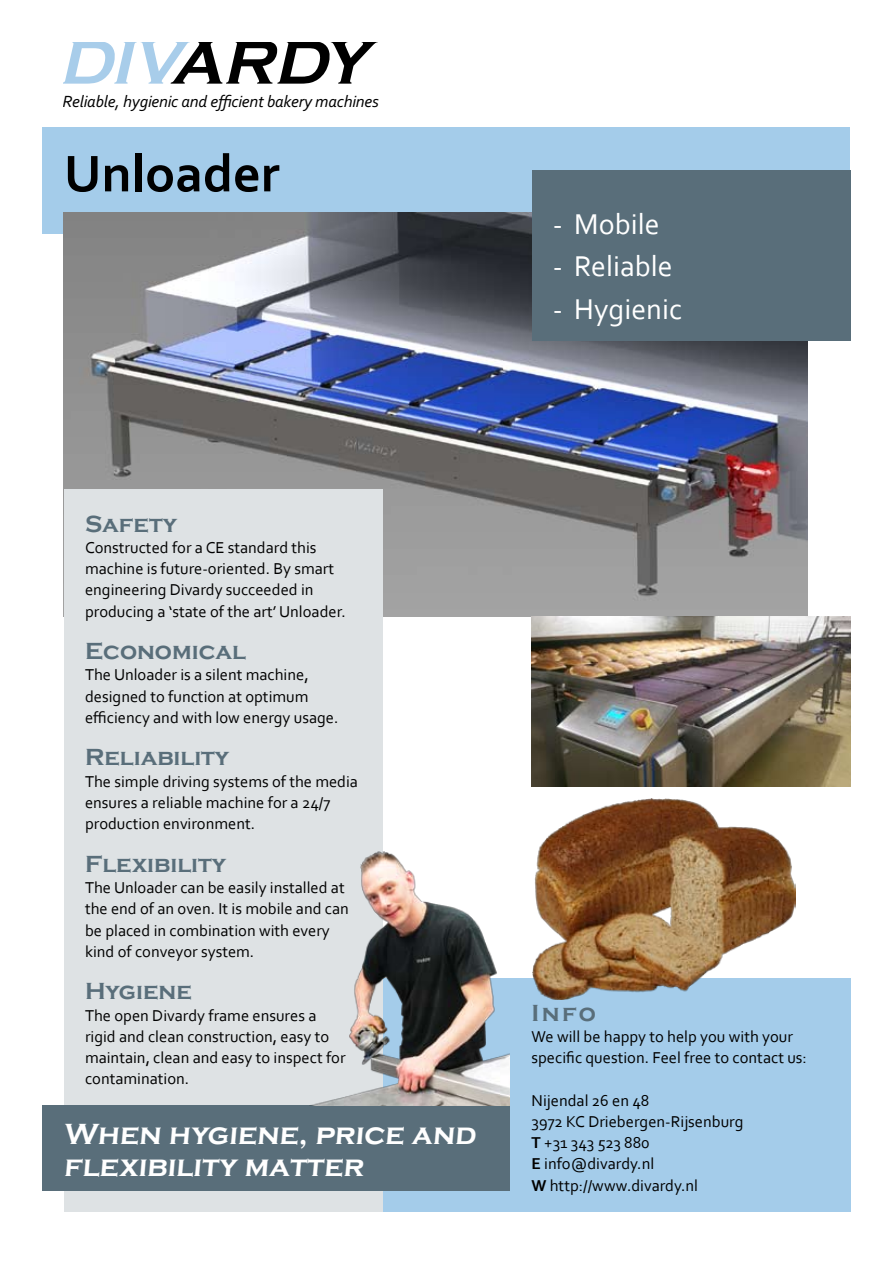
<style>
.page{position:relative;width:893px;height:1263px;background:#fff}
.page>*{position:absolute;margin:0;border:0;box-sizing:border-box;transform-origin:0 0}
.t1{font:italic 700 63.6px "Copperplate Gothic";color:#000}
.t2{font:italic 700 63.6px "Copperplate Gothic";color:#a8cdea}
.t3{font:700 54px "Corbel";color:#000}
.t4{font:700 30px/32px "Copperplate Gothic";color:#fff}
.t5{font:30px "Corbel";color:#fff}
.t6{font:700 24px "Copperplate Gothic";color:#596e7a}
.t7{font:italic 17.1px "Corbel";letter-spacing:-.01em;color:#000}
.t8{font:16.5px/21.3px "Corbel";color:#000}
.s1{color:#a8cdea}
.s2{font-weight:700}
</style>
<div class="page">
<div style="left:43px;top:128px;width:807px;height:106px;background:#a4ccea"></div>
<div style="left:383px;top:978px;width:467px;height:234px;background:#a4ccea"></div>
<img style="left:64px;top:213px;width:744px;height:404px">
<div style="left:64px;top:489px;width:319px;height:723px;background:#dee2e4"></div>
<div style="left:43px;top:1106px;width:467px;height:85px;background:#596e7a"></div>
<img style="left:531px;top:616px;width:319px;height:171px">
<img style="left:533px;top:798px;width:263px;height:201px">
<img style="left:310px;top:852px;width:200px;height:254px">
<div style="left:531px;top:170px;width:319px;height:170px;background:#596e7a"></div>
<h1 class="t2" style="left:59px;top:27px;width:91px">DI</h1>
<p class="t7" style="left:63px;top:90px;width:318px">Reliable, hygienic and efficient bakery machines</p>
<h1 class="t1" style="left:131px;top:27px;width:254px"><span class="s1">V</span>ARDY</h1>
<h2 class="t3" style="left:64px;top:140px;width:217px">Unloader</h2>
<h3 class="t5" style="left:553px;top:205px;width:108px">- Mobile</h3>
<h3 class="t5" style="left:553px;top:248px;width:121px">- Reliable</h3>
<h3 class="t5" style="left:553px;top:290px;width:131px">- Hygienic</h3>
<h3 class="t6" style="left:85px;top:510px;width:94px">Safety</h3>
<p class="t8" style="left:85px;top:536px;width:262px">Constructed for a CE standard this machine is future-oriented. By smart engineering Divardy succeeded in producing a ‘state of the art’ Unloader.</p>
<h3 class="t6" style="left:85px;top:638px;width:162px">Economical</h3>
<p class="t8" style="left:85px;top:664px;width:255px">The Unloader is a silent machine, designed to function at optimum efficiency and with low energy usage.</p>
<h3 class="t6" style="left:85px;top:744px;width:146px">Reliability</h3>
<p class="t8" style="left:85px;top:770px;width:274px">The simple driving systems of the media ensures a reliable machine for a 24/7 production environment.</p>
<h3 class="t6" style="left:85px;top:850px;width:143px">Flexibility</h3>
<p class="t8" style="left:85px;top:876px;width:265px">The Unloader can be easily installed at the end of an oven. It is mobile and can be placed in combination with every kind of conveyor system.</p>
<h3 class="t6" style="left:85px;top:978px;width:108px">Hygiene</h3>
<p class="t8" style="left:85px;top:1004px;width:262px">The open Divardy frame ensures a rigid and clean construction, easy to maintain, clean and easy to inspect for contamination.</p>
<h3 class="t4" style="left:64px;top:1119px;width:417px">When hygiene, price and flexibility matter</h3>
<h3 class="t6" style="left:531px;top:999px;width:66px">Info</h3>
<p class="t8" style="left:531px;top:1025px;width:277px">We will be happy to help you with your specific question. Feel free to contact us:</p>
<p class="t8" style="left:531px;top:1089px;width:214px">Nijendal 26 en 48<br>3972 KC Driebergen-Rijsenburg<br><span class="s2">T</span> +31 343 523 880<br><span class="s2">E</span> info@divardy.nl<br><span class="s2">W</span> http://www.divardy.nl</p>
</div>
